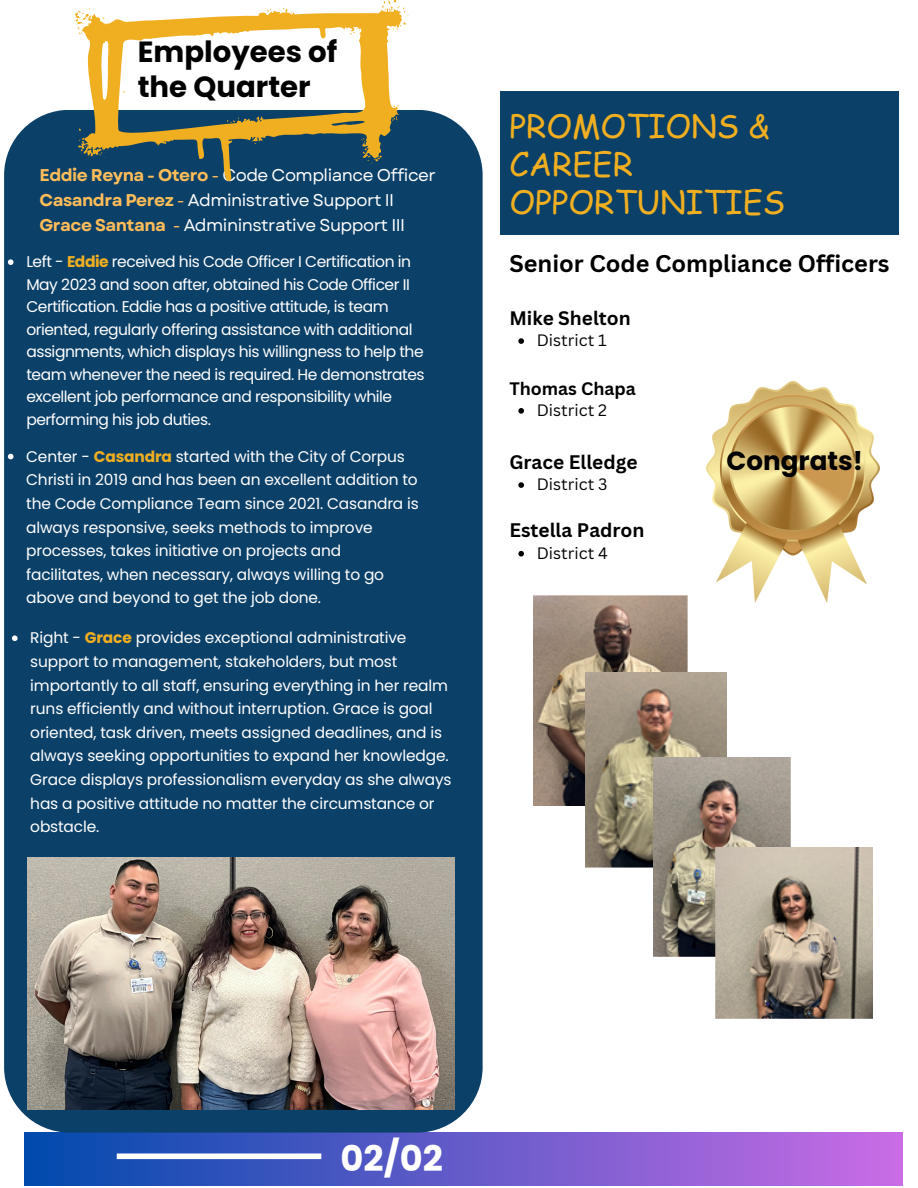
<style>
.page{position:relative;width:918px;height:1188px;background:#fff}
.page>*{position:absolute;margin:0;border:0;box-sizing:border-box;transform-origin:0 0}
.t1{font:700 35.25px "Poppins";color:#fff}
.t2{font:32.25px/38.2px "Comic Sans MS";color:#f0af20}
.t3{font:700 29.25px/34.8px "Poppins";color:#000}
.t4{font:700 26.25px "Poppins";color:#000}
.t5{font:700 23.55px "Canva Sans";color:#000}
.t6{font:700 19.05px "Canva Sans";color:#000}
.t7{font:700 17.55px "Canva Sans";color:#000}
.t8{font:16.95px "Garet";letter-spacing:-.03em;color:#fff}
.t9{font:16.05px "Canva Sans";color:#000}
.t10{font:15.45px/23.7px "Poppins";letter-spacing:-.01em;color:#fff}
.t11{font:15.45px/22.5px "Poppins";letter-spacing:-.03em;color:#fff}
.s1{font-weight:700;color:#ffbd59}
.s2{color:#ffbd59}
.s3{font-weight:700;color:#f0af20}
</style>
<div class="page">
<div style="left:24px;top:1133px;width:878px;height:53px;background:linear-gradient(to right,#004aad,#c96ce5)"></div>
<div style="left:117px;top:1153px;width:204px;height:6px;background:#fff"></div>
<div style="left:4px;top:110px;width:479px;height:1023px;background:#0b4068;border-radius:65px"></div>
<svg style="left:518px;top:338px;width:6px;height:6px"></svg>
<svg style="left:518px;top:408px;width:6px;height:6px"></svg>
<svg style="left:518px;top:482px;width:6px;height:6px"></svg>
<svg style="left:518px;top:551px;width:6px;height:6px"></svg>
<img style="left:533px;top:595px;width:155px;height:211px">
<img style="left:586px;top:672px;width:140px;height:197px">
<img style="left:654px;top:757px;width:137px;height:200px">
<img style="left:715px;top:848px;width:157px;height:171px">
<img style="left:706px;top:382px;width:173px;height:220px">
<div style="left:500px;top:92px;width:399px;height:143px;background:#0b4068"></div>
<img style="left:27px;top:857px;width:428px;height:252px">
<svg style="left:12px;top:635px;width:6px;height:6px"></svg>
<svg style="left:8px;top:454px;width:6px;height:5px"></svg>
<svg style="left:8px;top:259px;width:6px;height:6px"></svg>
<svg style="left:74px;top:0;width:335px;height:181px"></svg>
<p class="t3" style="left:138px;top:35px;width:201px">Employees of the Quarter</p>
<p class="t8" style="left:40px;top:163px;width:398px"><span class="s1">Eddie Reyna - Otero</span> <span class="s2">-</span> Code Compliance Officer</p>
<p class="t8" style="left:40px;top:188px;width:356px"><span class="s1">Casandra Perez</span> <span class="s2">-</span> Administrative Support II</p>
<p class="t8" style="left:40px;top:213px;width:367px"><span class="s1">Grace Santana</span> <span class="s2">-</span> Admininstrative Support III</p>
<p class="t11" style="left:26px;top:251px;width:400px">Left - <span class="s3">Eddie</span> received his Code Officer I Certification in May 2023 and soon after, obtained his Code Officer II Certification. Eddie has a positive attitude, is team oriented, regularly offering assistance with additional assignments, which displays his willingness to help the team whenever the need is required. He demonstrates excellent job performance and responsibility while performing his job duties.</p>
<p class="t10" style="left:26px;top:444px;width:394px">Center - <span class="s3">Casandra</span> started with the City of Corpus Christi in 2019 and has been an excellent addition to the Code Compliance Team since 2021. Casandra is always responsive, seeks methods to improve processes, takes initiative on projects and facilitates, when necessary, always willing to go above and beyond to get the job done.</p>
<p class="t10" style="left:30px;top:626px;width:423px">Right - <span class="s3">Grace</span> provides exceptional administrative support to management, stakeholders, but most importantly to all staff, ensuring everything in her realm runs efficiently and without interruption. Grace is goal oriented, task driven, meets assigned deadlines, and is always seeking opportunities to expand her knowledge.<br>Grace displays professionalism everyday as she always has a positive attitude no matter the circumstance or obstacle.</p>
<p class="t2" style="left:509px;top:105px;width:277px">PROMOTIONS &amp;<br>CAREER<br>OPPORTUNITIES</p>
<p class="t5" style="left:509px;top:247px;width:382px">Senior Code Compliance Officers</p>
<p class="t6" style="left:509px;top:304px;width:123px">Mike Shelton</p>
<p class="t9" style="left:537px;top:329px;width:72px">District 1</p>
<p class="t7" style="left:509px;top:376px;width:128px">Thomas Chapa</p>
<p class="t9" style="left:537px;top:399px;width:72px">District 2</p>
<p class="t6" style="left:509px;top:448px;width:130px">Grace Elledge</p>
<p class="t9" style="left:537px;top:473px;width:72px">District 3</p>
<p class="t6" style="left:509px;top:517px;width:137px">Estella Padron</p>
<p class="t9" style="left:537px;top:542px;width:73px">District 4</p>
<p class="t4" style="left:727px;top:443px;width:138px">Congrats!</p>
<p class="t1" style="left:341px;top:1134px;width:104px">02/02</p>
</div>
